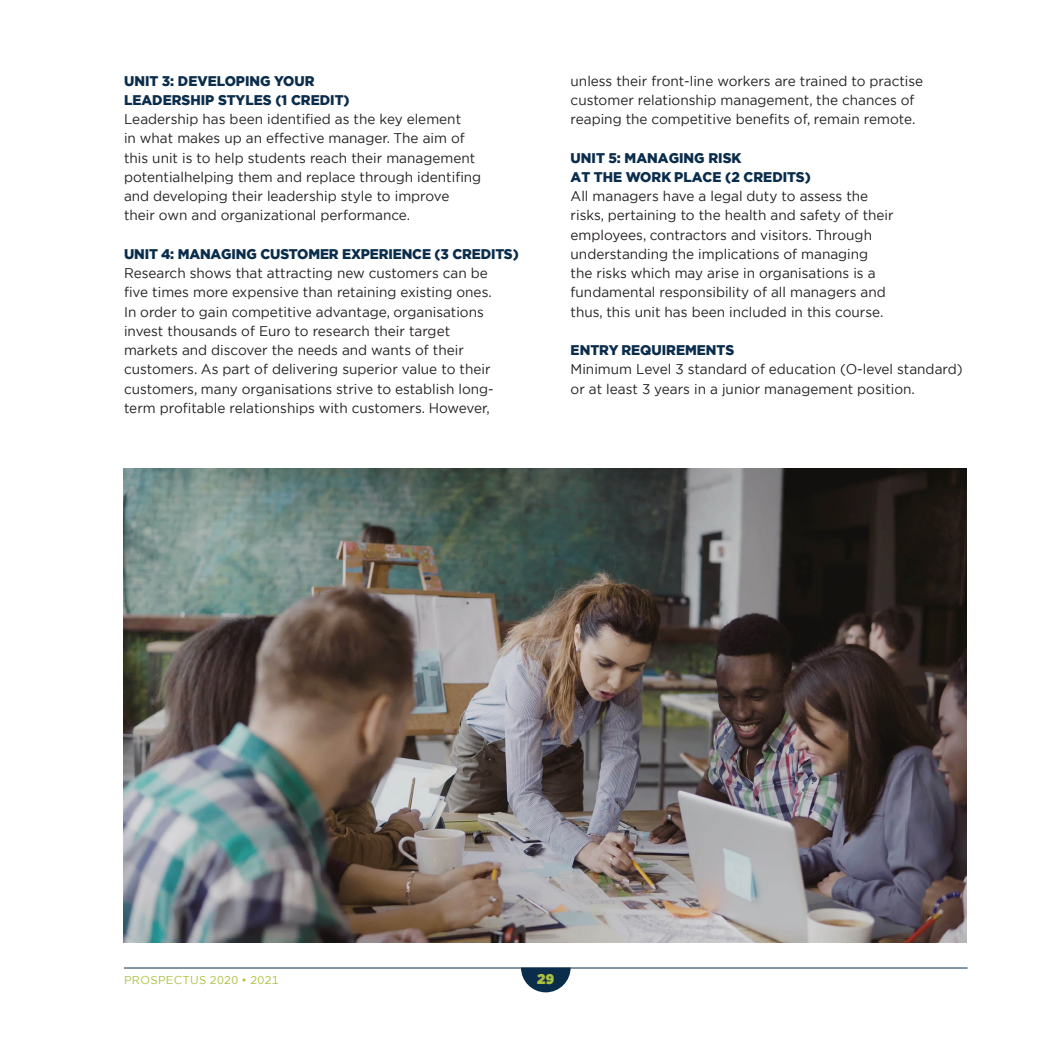
<style>
.page{position:relative;width:1042px;height:1042px;background:#fff}
.page>*{position:absolute;margin:0;border:0;box-sizing:border-box;transform-origin:0 0}
.Body_Grep{font:14px/19.2px "Gotham";color:#231f20}
.Course_Sub_01{font:900 14px/19.2px "Gotham";color:#0b2d4c}
.t1{font:900 14px "Gotham";color:#acc03f}
.t2{font:11.38px "Gotham";letter-spacing:.03em;color:#acc03f}
</style>
<div class="page">
<hr style="left:124px;top:967px;width:843px;height:1px;background:#0b2d4c">
<svg style="left:521px;top:967px;width:49px;height:25px"></svg>
<img style="left:124px;top:469px;width:842px;height:474px">
<p class="Course_Sub_01" style="left:124px;top:71px;width:227px">UNIT 3: DEVELOPING YOUR<br>LEADERSHIP STYLES (1 CREDIT)</p>
<p class="Body_Grep" style="left:124px;top:109px;width:359px">Leadership has been identified as the key element<br>in what makes up an effective manager. The aim of this unit is to help students reach their management potentialhelping them and replace through identifing and developing their leadership style to improve their own and organizational performance.</p>
<p class="Course_Sub_01" style="left:124px;top:244px;width:396px">UNIT 4: MANAGING CUSTOMER EXPERIENCE (3 CREDITS)</p>
<p class="Body_Grep" style="left:124px;top:263px;width:371px">Research shows that attracting new customers can be five times more expensive than retaining existing ones.<br>In order to gain competitive advantage, organisations invest thousands of Euro to research their target markets and discover the needs and wants of their customers. As part of delivering superior value to their customers, many organisations strive to establish long&shy;term profitable relationships with customers. However,</p>
<p class="Body_Grep" style="left:570px;top:71px;width:354px">unless their front-line workers are trained to practise customer relationship management, the chances of reaping the competitive benefits of, remain remote.</p>
<p class="Course_Sub_01" style="left:570px;top:148px;width:242px">UNIT 5: MANAGING RISK<br>AT THE WORK PLACE (2 CREDITS)</p>
<p class="Body_Grep" style="left:570px;top:186px;width:324px">All managers have a legal duty to assess the risks, pertaining to the health and safety of their employees, contractors and visitors. Through understanding the implications of managing<br>the risks which may arise in organisations is a fundamental responsibility of all managers and thus, this unit has been included in this course.</p>
<p class="Course_Sub_01" style="left:570px;top:340px;width:165px">ENTRY REQUIREMENTS</p>
<p class="Body_Grep" style="left:570px;top:359px;width:393px">Minimum Level 3 standard of education (O-level standard) or at least 3 years in a junior management position.</p>
<p class="t2" style="left:124px;top:973px;width:156px">PROSPECTUS 2020 • 2021</p>
<p class="t1" style="left:537px;top:969px;width:19px">29</p>
</div>
